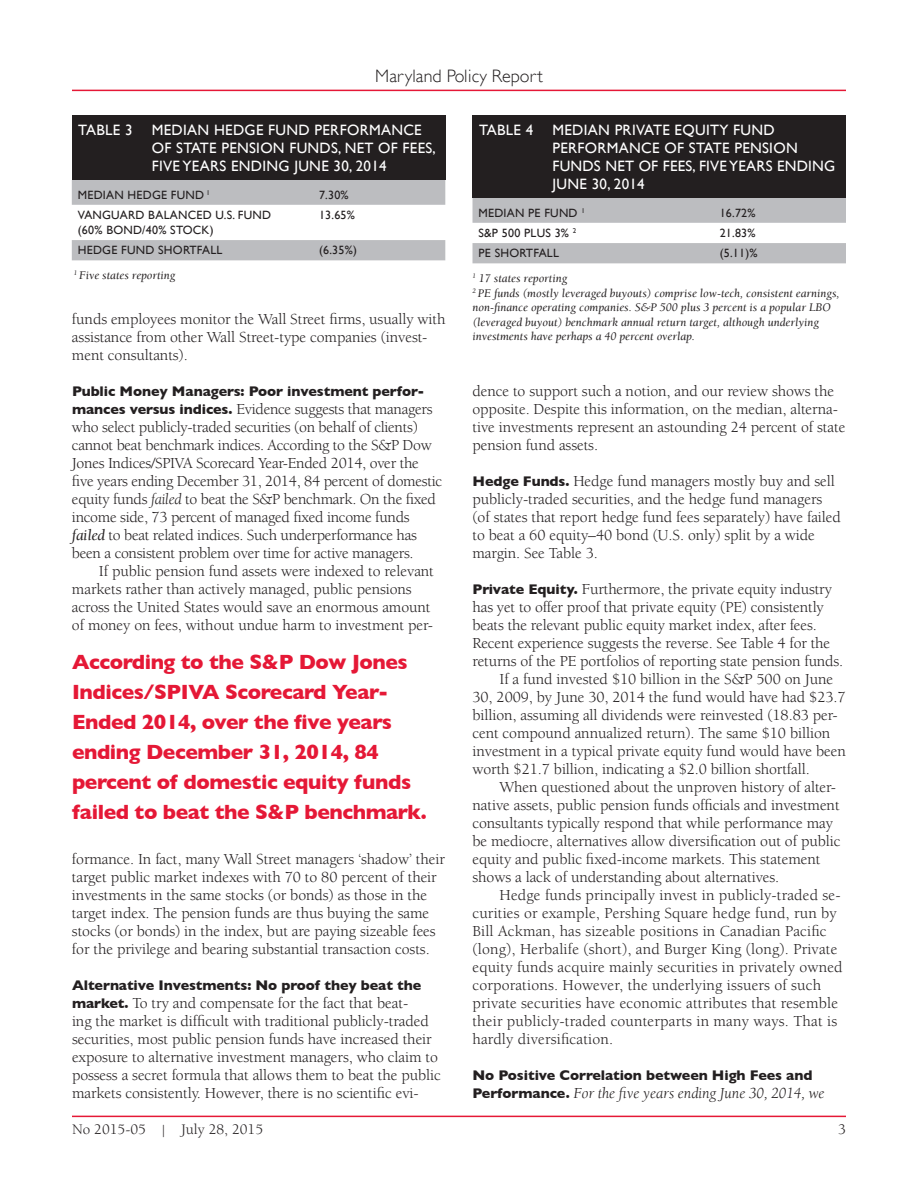
<style>
.page{position:relative;width:918px;height:1188px;background:#fff}
.page>*{position:absolute;margin:0;border:0;box-sizing:border-box;transform-origin:0 0}
.t1{font:700 21px/30px "Gill Sans";letter-spacing:-.02em;color:#e51836}
.t2{font:300 18px "Gill Sans";letter-spacing:.01em;color:#231f20}
.t3{font:15.75px/18px "Berkeley";letter-spacing:-.005em;color:#231f20}
.t4{font:italic 15.75px "Berkeley";letter-spacing:-.005em;color:#231f20}
.t5{font:15px/18px "Gill Sans";letter-spacing:.02em;color:#fff}
.t6{font:15px "Berkeley";color:#231f20}
.t7{font:700 14.25px "Gill Sans";letter-spacing:-.005em;color:#231f20}
.t8{font:italic 12px/14.4px "Berkeley";color:#231f20}
.t9{font:12px/15px "Gill Sans";letter-spacing:.02em;color:#231f20}
.s1{font-family:"Gill Sans";font-weight:700;font-size:14.25px}
.s2{font-style:italic}
.s3{font-family:"Gill Sans";font-weight:700;font-style:normal;font-size:14.25px}
.s4{font-family:"Adobe Caslon Pro";font-size:12px}
</style>
<div class="page">
<hr style="left:72px;top:1116px;width:774px;height:1px;background:#e51836">
<hr style="left:72px;top:90px;width:774px;height:1px;background:#e51836">
<svg style="left:72px;top:180px;width:373px;height:80px"></svg>
<div style="left:72px;top:115px;width:374px;height:65px;background:#231f20"></div>
<svg style="left:472px;top:198px;width:374px;height:65px"></svg>
<div style="left:472px;top:115px;width:374px;height:83px;background:#231f20"></div>
<p class="t2" style="left:375px;top:62px;width:169px">Maryland Policy Report</p>
<p class="t5" style="left:78px;top:120px;width:56px">TABLE 3</p>
<p class="t5" style="left:152px;top:120px;width:286px">MEDIAN HEDGE FUND PERFORMANCE<br>OF STATE PENSION FUNDS, NET OF FEES,<br>FIVE YEARS ENDING JUNE 30, 2014</p>
<p class="t9" style="left:78px;top:187px;width:134px">MEDIAN HEDGE FUND <sup>1</sup></p>
<p class="t9" style="left:319px;top:187px;width:31px">7.30%</p>
<p class="t9" style="left:78px;top:207px;width:195px">VANGUARD BALANCED U.S. FUND (60% BOND/40% STOCK)</p>
<p class="t9" style="left:319px;top:207px;width:37px">13.65%</p>
<p class="t9" style="left:78px;top:243px;width:146px">HEDGE FUND SHORTFALL</p>
<p class="t9" style="left:319px;top:243px;width:39px">(6.35%)</p>
<p class="t8" style="left:74px;top:268px;width:103px"><sup>1</sup> Five states reporting</p>
<p class="t3" style="left:72px;top:310px;width:375px">funds employees monitor the Wall Street firms, usually with assistance from other Wall Street-type companies (invest&shy;ment consultants).</p>
<p class="t7" style="left:72px;top:383px;width:354px">Public Money Managers: Poor investment perfor-</p>
<p class="t3" style="left:72px;top:400px;width:372px"><span class="s1">mances versus indices.</span> Evidence suggests that managers who select publicly-traded securities (on behalf of clients) cannot beat benchmark indices. According to the S&amp;P Dow Jones Indices/SPIVA Scorecard Year-Ended 2014, over the five years ending December 31, 2014, 84 percent of domestic equity funds <span class="s2">failed</span> to beat the S&amp;P benchmark. On the fixed income side, 73 percent of managed fixed income funds <span class="s2">failed</span> to beat related indices. Such underperformance has been a consistent problem over time for active managers.</p>
<p class="t3" style="left:72px;top:562px;width:363px;text-indent:27px">If public pension fund assets were indexed to relevant markets rather than actively managed, public pensions across the United States would save an enormous amount of money on fees, without undue harm to investment per-</p>
<h1 class="t1" style="left:72px;top:647px;width:356px">According to the S&amp;P Dow Jones<br>Indices/SPIVA Scorecard Year-<br>Ended 2014, over the five years ending December 31, 2014, 84 percent of domestic equity funds failed to beat the S&amp;P benchmark.</h1>
<p class="t3" style="left:72px;top:850px;width:374px">formance. In fact, many Wall Street managers ‘shadow’ their target public market indexes with 70 to 80 percent of their investments in the same stocks (or bonds) as those in the target index. The pension funds are thus buying the same stocks (or bonds) in the index, but are paying sizeable fees for the privilege and bearing substantial transaction costs.</p>
<p class="t7" style="left:72px;top:977px;width:351px">Alternative Investments: No proof they beat the</p>
<p class="t3" style="left:72px;top:994px;width:370px"><span class="s1">market.</span> To try and compensate for the fact that beat-<br>ing the market is difficult with traditional publicly-traded securities, most public pension funds have increased their exposure to alternative investment managers, who claim to possess a secret formula that allows them to beat the public markets consistently. However, there is no scientific evi-</p>
<p class="t5" style="left:479px;top:120px;width:56px">TABLE 4</p>
<p class="t5" style="left:553px;top:120px;width:284px">MEDIAN PRIVATE EQUITY FUND<br>PERFORMANCE OF STATE PENSION<br>FUNDS NET OF FEES, FIVE YEARS ENDING<br>JUNE 30, 2014</p>
<p class="t9" style="left:478px;top:205px;width:108px">MEDIAN PE FUND <sup>1</sup></p>
<p class="t9" style="left:720px;top:205px;width:37px">16.72%</p>
<p class="t9" style="left:478px;top:225px;width:99px">S&amp;P 500 PLUS 3% <sup>2</sup></p>
<p class="t9" style="left:720px;top:225px;width:37px">21.83%</p>
<p class="t9" style="left:478px;top:246px;width:82px">PE SHORTFALL</p>
<p class="t9" style="left:720px;top:246px;width:39px">(5.11)%</p>
<p class="t8" style="left:472px;top:272px;width:369px"><sup>1</sup> 17 states reporting<br><sup>2</sup> PE funds (mostly leveraged buyouts) comprise low-tech, consistent earnings, non-finance operating companies. S&amp;P 500 plus 3 percent is a popular LBO (leveraged buyout) benchmark annual return target, although underlying investments have perhaps a 40 percent overlap.</p>
<p class="t3" style="left:472px;top:382px;width:374px">dence to support such a notion, and our review shows the opposite. Despite this information, on the median, alterna&shy;tive investments represent an astounding 24 percent of state pension fund assets.</p>
<p class="t3" style="left:472px;top:472px;width:370px"><span class="s1">Hedge Funds.</span> Hedge fund managers mostly buy and sell publicly-traded securities, and the hedge fund managers (of states that report hedge fund fees separately) have failed to beat a 60 equity–40 bond (U.S. only) split by a wide margin. See Table 3.</p>
<p class="t3" style="left:472px;top:580px;width:361px"><span class="s1">Private Equity.</span> Furthermore, the private equity industry</p>
<p class="t3" style="left:473px;top:598px;width:353px">has yet to offer proof that private equity (PE) consistently</p>
<p class="t3" style="left:473px;top:616px;width:346px">beats the relevant public equity market index, after fees.</p>
<p class="t3" style="left:473px;top:634px;width:359px">Recent experience suggests the reverse. See Table 4 for the</p>
<p class="t3" style="left:473px;top:652px;width:372px">returns of the PE portfolios of reporting state pension funds.</p>
<p class="t3" style="left:499px;top:670px;width:335px">If a fund invested $10 billion in the S&amp;P 500 on June</p>
<p class="t3" style="left:473px;top:688px;width:375px">30, 2009, by June 30, 2014 the fund would have had $23.7</p>
<p class="t3" style="left:473px;top:706px;width:367px">billion, assuming all dividends were reinvested (18.83 per-</p>
<p class="t3" style="left:473px;top:724px;width:359px">cent compound annualized return). The same $10 billion</p>
<p class="t3" style="left:473px;top:742px;width:375px">investment in a typical private equity fund would have been</p>
<p class="t3" style="left:473px;top:760px;width:339px">worth $21.7 billion, indicating a $2.0 billion shortfall.</p>
<p class="t3" style="left:499px;top:778px;width:338px">When questioned about the unproven history of alter-</p>
<p class="t3" style="left:473px;top:796px;width:369px">native assets, public pension funds officials and investment</p>
<p class="t3" style="left:473px;top:814px;width:362px">consultants typically respond that while performance may</p>
<p class="t3" style="left:473px;top:832px;width:370px">be mediocre, alternatives allow diversification out of public</p>
<p class="t3" style="left:473px;top:850px;width:349px">equity and public fixed-income markets. This statement</p>
<p class="t3" style="left:473px;top:868px;width:308px">shows a lack of understanding about alternatives.</p>
<p class="t3" style="left:499px;top:886px;width:343px">Hedge funds principally invest in publicly-traded se-</p>
<p class="t3" style="left:473px;top:904px;width:366px">curities or example, Pershing Square hedge fund, run by</p>
<p class="t3" style="left:473px;top:922px;width:356px">Bill Ackman, has sizeable positions in Canadian Pacific</p>
<p class="t3" style="left:473px;top:940px;width:367px">(long), Herbalife (short), and Burger King (long). Private</p>
<p class="t3" style="left:473px;top:958px;width:372px">equity funds acquire mainly securities in privately owned</p>
<p class="t3" style="left:473px;top:976px;width:350px">corporations. However, the underlying issuers of such</p>
<p class="t3" style="left:473px;top:994px;width:367px">private securities have economic attributes that resemble</p>
<p class="t3" style="left:473px;top:1012px;width:366px">their publicly-traded counterparts in many ways. That is</p>
<p class="t3" style="left:473px;top:1030px;width:142px">hardly diversification.</p>
<p class="t7" style="left:472px;top:1067px;width:341px">No Positive Correlation between High Fees and</p>
<p class="t4" style="left:472px;top:1085px;width:354px"><span class="s3">Performance.</span> For the five years ending June 30, 2014, we</p>
<p class="t6" style="left:72px;top:1121px;width:193px">No 2015-05 <span class="s4">|</span> July 28, 2015</p>
<p class="t6" style="left:838px;top:1121px;width:9px">3</p>
</div>
